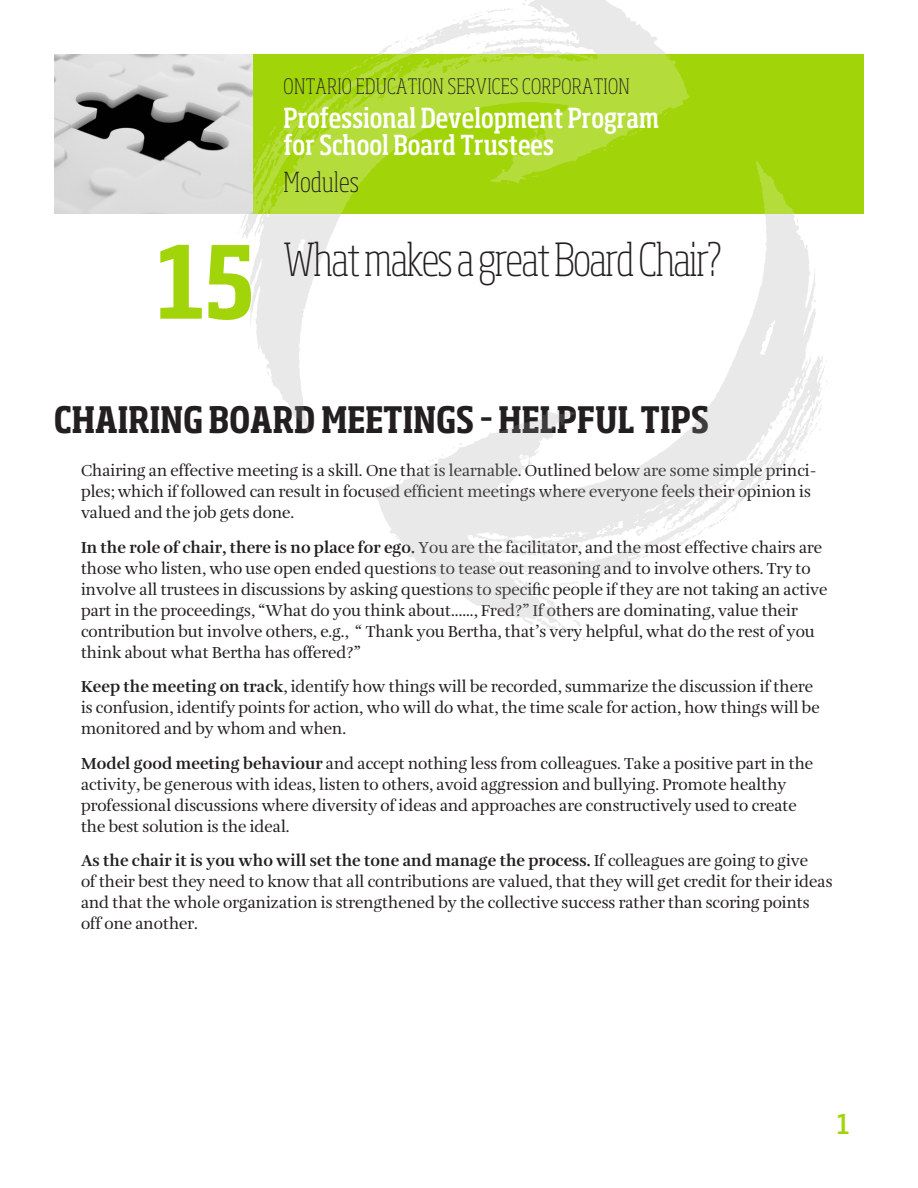
<style>
.page{position:relative;width:918px;height:1188px;background:#fff}
.page>*{position:absolute;margin:0;border:0;box-sizing:border-box;transform-origin:0 0}
.t1{font:700 condensed 99.15px "Soho Std";color:#a2d40a}
.t2{font:200 condensed 45px "Soho Std";letter-spacing:-.04em;color:#231f20}
.t3{font:700 condensed 36px "Soho Std";letter-spacing:.005em;color:#231f20}
.t4{font:500 condensed 27.15px/27.2px "Soho Std";color:#fff}
.t5{font:200 condensed 27.15px "Soho Std";color:#231f20}
.t6{font:500 condensed 27px "Soho Std";color:#a2d40a}
.t7{font:200 condensed 21px "Soho Std";letter-spacing:.015em;color:#231f20}
.t8{font:16.5px/21px "Amalia";color:#231f20}
.s1{font-weight:700}
</style>
<div class="page">
<svg style="left:238px;top:0;width:428px;height:433px"></svg>
<svg style="left:376px;top:213px;width:451px;height:427px"></svg>
<div style="left:242px;top:54px;width:622px;height:159px;background:#a2d40a"></div>
<svg style="left:252px;top:54px;width:438px;height:159px;fill:#b4dc3a"></svg>
<svg style="left:376px;top:159px;width:418px;height:54px"></svg>
<img style="left:54px;top:54px;width:198px;height:159px">
<p class="t7" style="left:284px;top:73px;width:348px">ONTARIO EDUCATION SERVICES CORPORATION</p>
<p class="t4" style="left:283px;top:104px;width:377px">Professional Development Program for School Board Trustees</p>
<p class="t1" style="left:157px;top:219px;width:99px">15</p>
<p class="t5" style="left:283px;top:165px;width:77px">Modules</p>
<p class="t2" style="left:283px;top:232px;width:440px">What makes a great Board Chair?</p>
<p class="t3" style="left:54px;top:397px;width:656px">CHAIRING BOARD MEETINGS – HELPFUL TIPS</p>
<p class="t8" style="left:81px;top:461px;width:737px">Chairing an effective meeting is a skill. One that is learnable. Outlined below are some simple princi&shy;ples; which if followed can result in focused efficient meetings where everyone feels their opinion is valued and the job gets done.</p>
<p class="t8" style="left:81px;top:538px;width:748px"><span class="s1">In the role of chair, there is no place for ego.</span> You are the facilitator, and the most effective chairs are those who listen, who use open ended questions to tease out reasoning and to involve others. Try to involve all trustees in discussions by asking questions to specific people if they are not taking an active part in the proceedings, “What do you think about......, Fred?” If others are dominating, value their contribution but involve others, e.g., “ Thank you Bertha, that’s very helpful, what do the rest of you think about what Bertha has offered?”</p>
<p class="t8" style="left:81px;top:677px;width:740px"><span class="s1">Keep the meeting on track</span>, identify how things will be recorded, summarize the discussion if there is confusion, identify points for action, who will do what, the time scale for action, how things will be monitored and by whom and when.</p>
<p class="t8" style="left:81px;top:754px;width:734px"><span class="s1">Model good meeting behaviour</span> and accept nothing less from colleagues. Take a positive part in the activity, be generous with ideas, listen to others, avoid aggression and bullying. Promote healthy professional discussions where diversity of ideas and approaches are constructively used to create the best solution is the ideal.</p>
<p class="t8" style="left:81px;top:851px;width:753px"><span class="s1">As the chair it is you who will set the tone and manage the process.</span> If colleagues are going to give<br>of their best they need to know that all contributions are valued, that they will get credit for their ideas and that the whole organization is strengthened by the collective success rather than scoring points off one another.</p>
<p class="t6" style="left:837px;top:1107px;width:14px">1</p>
</div>
